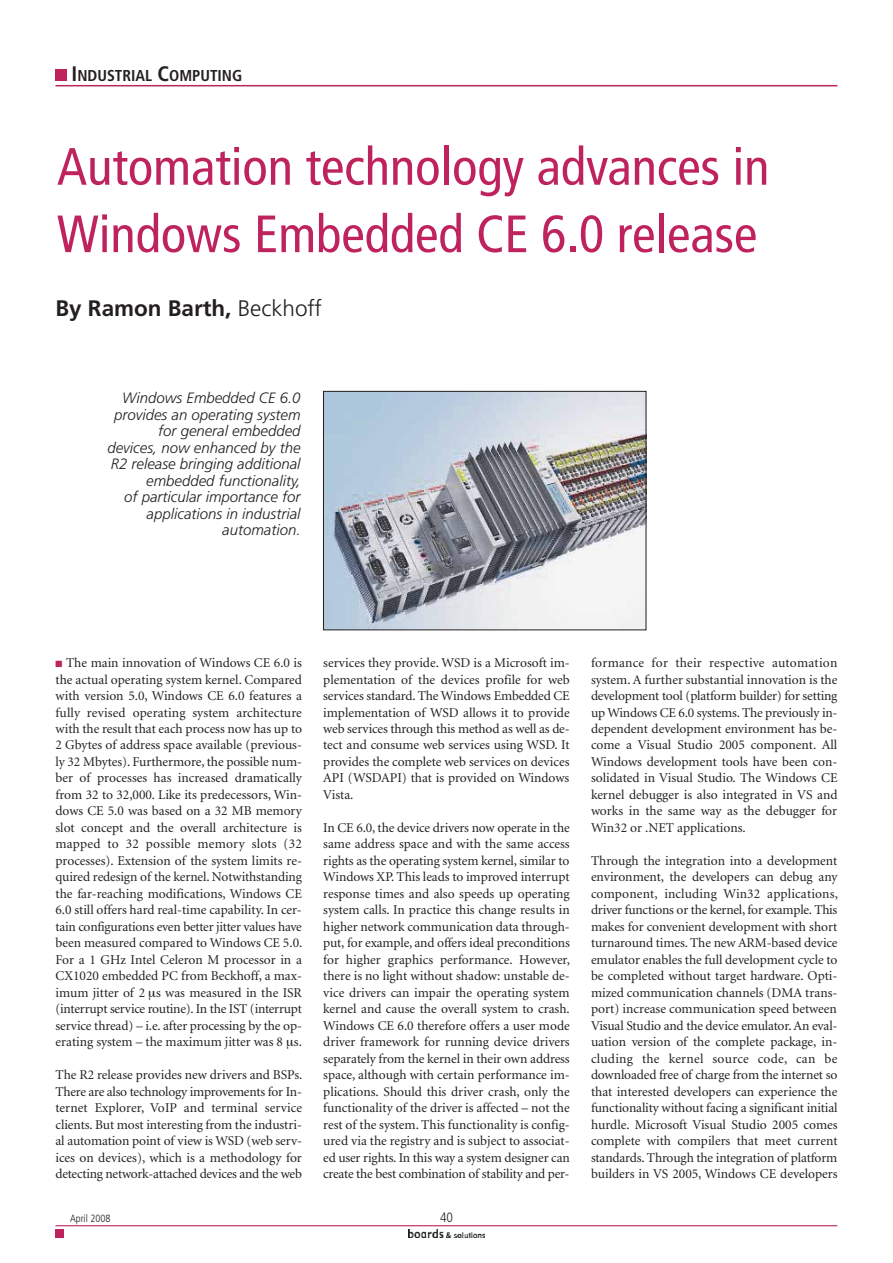
<style>
.page{position:relative;width:893px;height:1263px;background:#fff}
.page>*{position:absolute;margin:0;border:0;box-sizing:border-box;transform-origin:0 0}
.t1{font:condensed 52.5px/67.5px "Frutiger";color:#bf235d}
.t2{font:700 22.5px "Frutiger";color:#231f20}
.t3{font:700 condensed 15.75px "Frutiger";color:#231f20}
.t4{font:italic 300 15px/16.5px "Frutiger";color:#231f20;text-align:right}
.t5{font:13.5px/16.5px "Minion";letter-spacing:-.005em;color:#231f20;text-align:justify}
.t6{font:300 condensed 13.5px "Frutiger";color:#231f20}
.t7{font:300 condensed 10.5px "Frutiger";color:#231f20}
.s1{font-size:21px}
.s2{font-weight:300}
.s3{color:#bf235d}
</style>
<div class="page">
<hr style="left:55px;top:85px;width:782px;height:1px;background:#bf235d">
<div style="left:55px;top:69px;width:12px;height:12px;background:#bf235d"></div>
<img style="left:325px;top:393px;width:319px;height:235px">
<div style="left:323px;top:391px;width:323px;height:239px;border:1px solid #231f20"></div>
<hr style="left:55px;top:1225px;width:782px;height:1px;background:#bf235d">
<div style="left:56px;top:1229px;width:8px;height:9px;background:#bf235d"></div>
<img style="left:408px;top:1230px;width:76px;height:8px">
<p class="t3" style="left:71px;top:69px;width:172px"><span class="s1">I</span>NDUSTRIAL <span class="s1">C</span>OMPUTING</p>
<h1 class="t1" style="left:57px;top:137px;width:714px">Automation technology advances in<br>Windows Embedded CE 6.0 release</h1>
<h2 class="t2" style="left:55px;top:300px;width:268px">By Ramon Barth, <span class="s2">Beckhoff</span></h2>
<p class="t4" style="left:107px;top:391px;width:194px">Windows Embedded CE 6.0 provides an operating system for general embedded devices, now enhanced by the<br>R2 release bringing additional embedded functionality,<br>of particular importance for applications in industrial automation.</p>
<p class="t5" style="left:55px;top:656px;width:248px"><span class="s3">■</span> The main innovation of Windows CE 6.0 is the actual operating system kernel. Compared with version 5.0, Windows CE 6.0 features a fully revised operating system architecture with the result that each process now has up to 2 Gbytes of address space available (previous&shy;ly 32 Mbytes). Furthermore, the possible num&shy;ber of processes has increased dramatically from 32 to 32,000. Like its predecessors, Win&shy;dows CE 5.0 was based on a 32 MB memory slot concept and the overall architecture is mapped to 32 possible memory slots (32 processes). Extension of the system limits re&shy;quired redesign of the kernel. Notwithstanding the far-reaching modifications, Windows CE 6.0 still offers hard real-time capability. In cer&shy;tain configurations even better jitter values have been measured compared to Windows CE 5.0.<br>For a 1 GHz Intel Celeron M processor in a CX1020 embedded PC from Beckhoff, a max&shy;imum jitter of 2 s was measured in the ISR (interrupt service routine). In the IST (interrupt service thread) – i.e. after processing by the op&shy;erating system – the maximum jitter was 8 s.</p>
<p class="t5" style="left:55px;top:1068px;width:248px">The R2 release provides new drivers and BSPs.<br>There are also technology improvements for In&shy;ternet Explorer, VoIP and terminal service clients. But most interesting from the industri&shy;al automation point of view is WSD (web serv&shy;ices on devices), which is a methodology for detecting network-attached devices and the web</p>
<p class="t5" style="left:323px;top:656px;width:248px">services they provide. WSD is a Microsoft im&shy;plementation of the devices profile for web services standard. The Windows Embedded CE implementation of WSD allows it to provide web services through this method as well as de&shy;tect and consume web services using WSD. It provides the complete web services on devices API (WSDAPI) that is provided on Windows Vista.</p>
<p class="t5" style="left:323px;top:820px;width:248px">In CE 6.0, the device drivers now operate in the same address space and with the same access rights as the operating system kernel, similar to Windows XP. This leads to improved interrupt response times and also speeds up operating system calls. In practice this change results in higher network communication data through&shy;put, for example, and offers ideal preconditions for higher graphics performance. However, there is no light without shadow: unstable de&shy;vice drivers can impair the operating system kernel and cause the overall system to crash.<br>Windows CE 6.0 therefore offers a user mode driver framework for running device drivers separately from the kernel in their own address space, although with certain performance im&shy;plications. Should this driver crash, only the functionality of the driver is affected – not the rest of the system. This functionality is config&shy;ured via the registry and is subject to associat&shy;ed user rights. In this way a system designer can create the best combination of stability and per-</p>
<p class="t7" style="left:70px;top:1214px;width:42px">April 2008</p>
<p class="t6" style="left:440px;top:1212px;width:14px">40</p>
<p class="t5" style="left:591px;top:656px;width:248px">formance for their respective automation system. A further substantial innovation is the development tool (platform builder) for setting up Windows CE 6.0 systems. The previously in&shy;dependent development environment has be&shy;come a Visual Studio 2005 component. All Windows development tools have been con&shy;solidated in Visual Studio. The Windows CE kernel debugger is also integrated in VS and works in the same way as the debugger for Win32 or .NET applications.</p>
<p class="t5" style="left:591px;top:853px;width:248px">Through the integration into a development environment, the developers can debug any component, including Win32 applications, driver functions or the kernel, for example. This makes for convenient development with short turnaround times. The new ARM-based device emulator enables the full development cycle to be completed without target hardware. Opti&shy;mized communication channels (DMA trans&shy;port) increase communication speed between Visual Studio and the device emulator. An eval&shy;uation version of the complete package, in&shy;cluding the kernel source code, can be downloaded free of charge from the internet so that interested developers can experience the functionality without facing a significant initial hurdle. Microsoft Visual Studio 2005 comes complete with compilers that meet current standards. Through the integration of platform builders in VS 2005, Windows CE developers</p>
</div>
